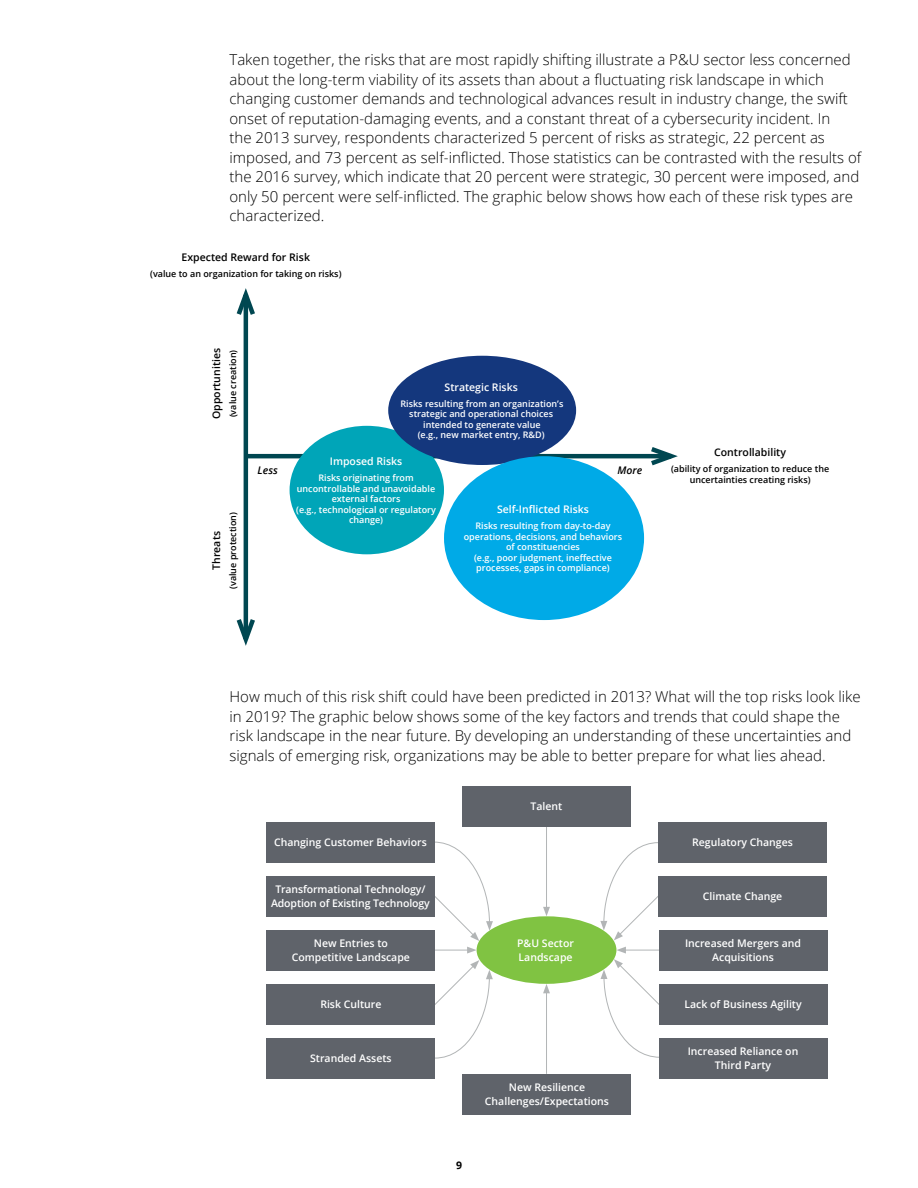
<style>
.page{position:relative;width:918px;height:1188px;background:#fff}
.page>*{position:absolute;margin:0;border:0;box-sizing:border-box;transform-origin:0 0}
.t1{font:300 15px/19.5px "Open Sans";color:#000}
.t2{font:600 10.5px/13.5px "Open Sans";color:#fff;text-align:center}
.t3{font:600 10.5px "Open Sans";color:#000}
.t4{font:italic 600 10.5px "Open Sans";color:#000}
.t5{font:700 10.5px "Open Sans";color:#000}
.t6{font:600 9px/10.5px "Open Sans";color:#fff;text-align:center}
.t7{font:600 9px/10.5px "Open Sans";color:#000;text-align:center}
</style>
<div class="page">
<hr style="left:546px;top:826px;width:1px;height:83px;background:#b2b5b6">
<svg style="left:543px;top:907px;width:7px;height:9px"></svg>
<hr style="left:546px;top:991px;width:1px;height:83px;background:#b2b5b6">
<svg style="left:543px;top:984px;width:7px;height:9px"></svg>
<hr style="left:435px;top:950px;width:34px;height:1px;background:#b2b5b6">
<svg style="left:467px;top:947px;width:10px;height:7px"></svg>
<svg style="left:430px;top:841px;width:63px;height:100px"></svg>
<svg style="left:431px;top:960px;width:62px;height:99px"></svg>
<svg style="left:600px;top:842px;width:63px;height:98px"></svg>
<svg style="left:601px;top:947px;width:62px;height:111px"></svg>
<div style="left:266px;top:822px;width:169px;height:40px;background:#5f636a"></div>
<div style="left:266px;top:876px;width:169px;height:40px;background:#5f636a"></div>
<div style="left:267px;top:930px;width:168px;height:40px;background:#5f636a"></div>
<div style="left:267px;top:984px;width:168px;height:40px;background:#5f636a"></div>
<div style="left:267px;top:1038px;width:168px;height:40px;background:#5f636a"></div>
<div style="left:658px;top:822px;width:169px;height:40px;background:#5f636a"></div>
<div style="left:658px;top:876px;width:169px;height:40px;background:#5f636a"></div>
<div style="left:659px;top:930px;width:168px;height:40px;background:#5f636a"></div>
<div style="left:659px;top:984px;width:168px;height:40px;background:#5f636a"></div>
<div style="left:659px;top:1038px;width:168px;height:40px;background:#5f636a"></div>
<div style="left:462px;top:786px;width:169px;height:40px;background:#5f636a"></div>
<div style="left:463px;top:1074px;width:168px;height:40px;background:#5f636a"></div>
<div style="left:477px;top:916px;width:139px;height:68px;background:#80c342;border-radius:50%"></div>
<hr style="left:244px;top:295px;width:4px;height:344px;background:#004751">
<svg style="left:236px;top:288px;width:19px;height:32px"></svg>
<svg style="left:236px;top:614px;width:19px;height:32px"></svg>
<hr style="left:246px;top:454px;width:425px;height:4px;background:#004751">
<svg style="left:646px;top:447px;width:32px;height:19px"></svg>
<div style="left:290px;top:426px;width:154px;height:128px;background:#00a5b8;border-radius:50%"></div>
<div style="left:388px;top:356px;width:188px;height:109px;background:#14377d;border-radius:50%"></div>
<div style="left:444px;top:456px;width:200px;height:164px;background:#00aae7;border-radius:50%"></div>
<p class="t1" style="left:230px;top:50px;width:633px">Taken together, the risks that are most rapidly shifting illustrate a P&amp;U sector less concerned about the long-term viability of its assets than about a fluctuating risk landscape in which changing customer demands and technological advances result in industry change, the swift onset of reputation-damaging events, and a constant threat of a cybersecurity incident. In<br>the 2013 survey, respondents characterized 5 percent of risks as strategic, 22 percent as imposed, and 73 percent as self-inflicted. Those statistics can be contrasted with the results of the 2016 survey, which indicate that 20 percent were strategic, 30 percent were imposed, and only 50 percent were self-inflicted. The graphic below shows how each of these risk types are characterized.</p>
<p class="t3" style="left:182px;top:250px;width:130px">Expected Reward for Risk</p>
<p class="t7" style="left:150px;top:268px;width:193px">(value to an organization for taking on risks)</p>
<p class="t3" style="left:209px;top:419px;width:72px;rotate:-90deg">Opportunities</p>
<p class="t7" style="left:227px;top:417px;width:69px;rotate:-90deg">(value creation)</p>
<p class="t2" style="left:445px;top:380px;width:75px">Strategic Risks</p>
<p class="t6" style="left:401px;top:398px;width:164px">Risks resulting from an organization’s strategic and operational choices intended to generate value<br>(e.g., new market entry, R&amp;D)</p>
<p class="t3" style="left:209px;top:570px;width:40px;rotate:-90deg">Threats</p>
<p class="t7" style="left:227px;top:589px;width:78px;rotate:-90deg">(value protection)</p>
<p class="t2" style="left:330px;top:454px;width:74px">Imposed Risks</p>
<p class="t6" style="left:296px;top:472px;width:141px">Risks originating from uncontrollable and unavoidable external factors<br>(e.g., technological or regulatory change)</p>
<p class="t4" style="left:258px;top:463px;width:22px">Less</p>
<p class="t4" style="left:618px;top:463px;width:26px">More</p>
<p class="t2" style="left:497px;top:502px;width:94px">Self-Inflicted Risks</p>
<p class="t6" style="left:464px;top:520px;width:160px">Risks resulting from day-to-day operations, decisions, and behaviors of constituencies<br>(e.g., poor judgment, ineffective processes, gaps in compliance)</p>
<p class="t3" style="left:714px;top:445px;width:73px">Controllability</p>
<p class="t7" style="left:671px;top:463px;width:160px">(ability of organization to reduce the uncertainties creating risks)</p>
<p class="t1" style="left:230px;top:687px;width:633px">How much of this risk shift could have been predicted in 2013? What will the top risks look like in 2019? The graphic below shows some of the key factors and trends that could shape the risk landscape in the near future. By developing an understanding of these uncertainties and signals of emerging risk, organizations may be able to better prepare for what lies ahead.</p>
<p class="t2" style="left:274px;top:835px;width:154px">Changing Customer Behaviors</p>
<p class="t2" style="left:271px;top:883px;width:160px">Transformational Technology/<br>Adoption of Existing Technology</p>
<p class="t2" style="left:292px;top:937px;width:120px">New Entries to<br>Competitive Landscape</p>
<p class="t2" style="left:320px;top:997px;width:63px">Risk Culture</p>
<p class="t2" style="left:310px;top:1051px;width:83px">Stranded Assets</p>
<p class="t2" style="left:531px;top:799px;width:33px">Talent</p>
<p class="t2" style="left:517px;top:937px;width:58px;text-align:left">P&amp;U Sector<br>Landscape</p>
<p class="t5" style="left:456px;top:1158px;width:7px">9</p>
<p class="t2" style="left:485px;top:1081px;width:125px">New Resilience<br>Challenges/Expectations</p>
<p class="t2" style="left:692px;top:835px;width:102px">Regulatory Changes</p>
<p class="t2" style="left:703px;top:889px;width:81px">Climate Change</p>
<p class="t2" style="left:685px;top:937px;width:117px">Increased Mergers and<br>Acquisitions</p>
<p class="t2" style="left:684px;top:997px;width:119px">Lack of Business Agility</p>
<p class="t2" style="left:688px;top:1045px;width:112px">Increased Reliance on<br>Third Party</p>
</div>
